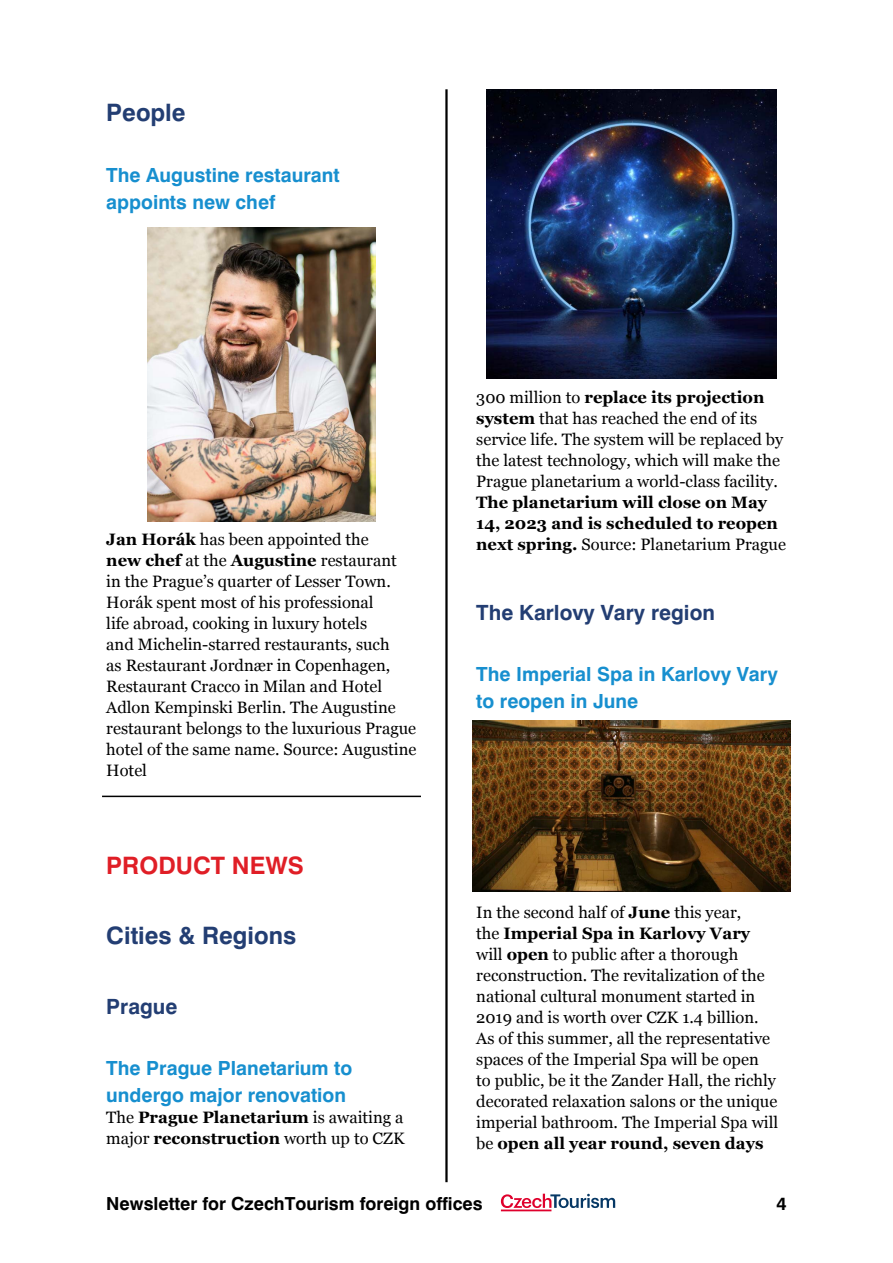
<style>
.page{position:relative;width:893px;height:1263px;background:#fff}
.page>*{position:absolute;margin:0;border:0;box-sizing:border-box;transform-origin:0 0}
.t1{font:700 24px "Swiss 721 BTCE";color:#233e73}
.t2{font:700 24px "Swiss 721 BTCE";color:#e01e26}
.t3{font:700 21px "Swiss 721 BTCE";color:#233e73}
.t4{font:700 19.5px/27px "Swiss 721 BTCE";color:#178fcf}
.t5{font:700 18px "Swiss 721 BTCE";color:#000}
.t6{font:16.5px/21px "Georgia";color:#000}
.t7{font:700 16.5px/21px "Georgia";color:#000}
.s1{font-weight:700}
.s2{font-weight:400}
</style>
<div class="page">
<hr style="left:445px;top:89px;width:3px;height:1093px;background:#000">
<svg style="left:501px;top:1194px;width:114px;height:17px"></svg>
<hr style="left:102px;top:796px;width:319px;height:1px;background:#000">
<img style="left:147px;top:228px;width:229px;height:293px">
<img style="left:487px;top:89px;width:289px;height:290px">
<img style="left:472px;top:720px;width:319px;height:171px">
<h1 class="t1" style="left:106px;top:96px;width:81px">People</h1>
<p class="t4" style="left:106px;top:162px;width:235px">The Augustine restaurant appoints new chef</p>
<p class="t6" style="left:106px;top:529px;width:312px"><span class="s1">Jan Horák</span> has been appointed the<br><span class="s1">new chef</span> at the <span class="s1">Augustine</span> restaurant<br>in the Prague’s quarter of Lesser Town.<br>Horák spent most of his professional<br>life abroad, cooking in luxury hotels<br>and Michelin-starred restaurants, such<br>as Restaurant Jordnær in Copenhagen, Restaurant Cracco in Milan and Hotel Adlon Kempinski Berlin. The Augustine restaurant belongs to the luxurious Prague hotel of the same name. Source: Augustine Hotel</p>
<h1 class="t2" style="left:106px;top:849px;width:199px">PRODUCT NEWS</h1>
<h1 class="t1" style="left:106px;top:920px;width:191px">Cities &amp; Regions</h1>
<p class="t3" style="left:106px;top:993px;width:73px">Prague</p>
<p class="t4" style="left:106px;top:1055px;width:247px">The Prague Planetarium to undergo major renovation</p>
<p class="t6" style="left:106px;top:1107px;width:300px">The <span class="s1">Prague Planetarium</span> is awaiting a major <span class="s1">reconstruction</span> worth up to CZK</p>
<p class="t6" style="left:476px;top:387px;width:309px">300 million to <span class="s1">replace its projection system</span> that has reached the end of its service life. The system will be replaced by the latest technology, which will make the Prague planetarium a world-class facility.</p>
<p class="t7" style="left:476px;top:492px;width:311px">The planetarium will close on May<br>14, 2023 and is scheduled to reopen next spring. <span class="s2">Source: Planetarium Prague</span></p>
<p class="t3" style="left:476px;top:599px;width:240px">The Karlovy Vary region</p>
<p class="t4" style="left:476px;top:661px;width:303px">The Imperial Spa in Karlovy Vary to reopen in June</p>
<p class="t6" style="left:476px;top:902px;width:303px">In the second half of <span class="s1">June</span> this year,<br>the <span class="s1">Imperial Spa in Karlovy Vary </span>will <span class="s1">open</span> to public after a thorough reconstruction. The revitalization of the national cultural monument started in 2019 and is worth over CZK 1.4 billion.<br>As of this summer, all the representative spaces of the Imperial Spa will be open<br>to public, be it the Zander Hall, the richly decorated relaxation salons or the unique imperial bathroom. The Imperial Spa will be <span class="s1">open all year round, seven days</span></p>
<p class="t5" style="left:106px;top:1191px;width:378px">Newsletter for CzechTourism foreign offices</p>
<p class="t5" style="left:776px;top:1191px;width:12px">4</p>
</div>
